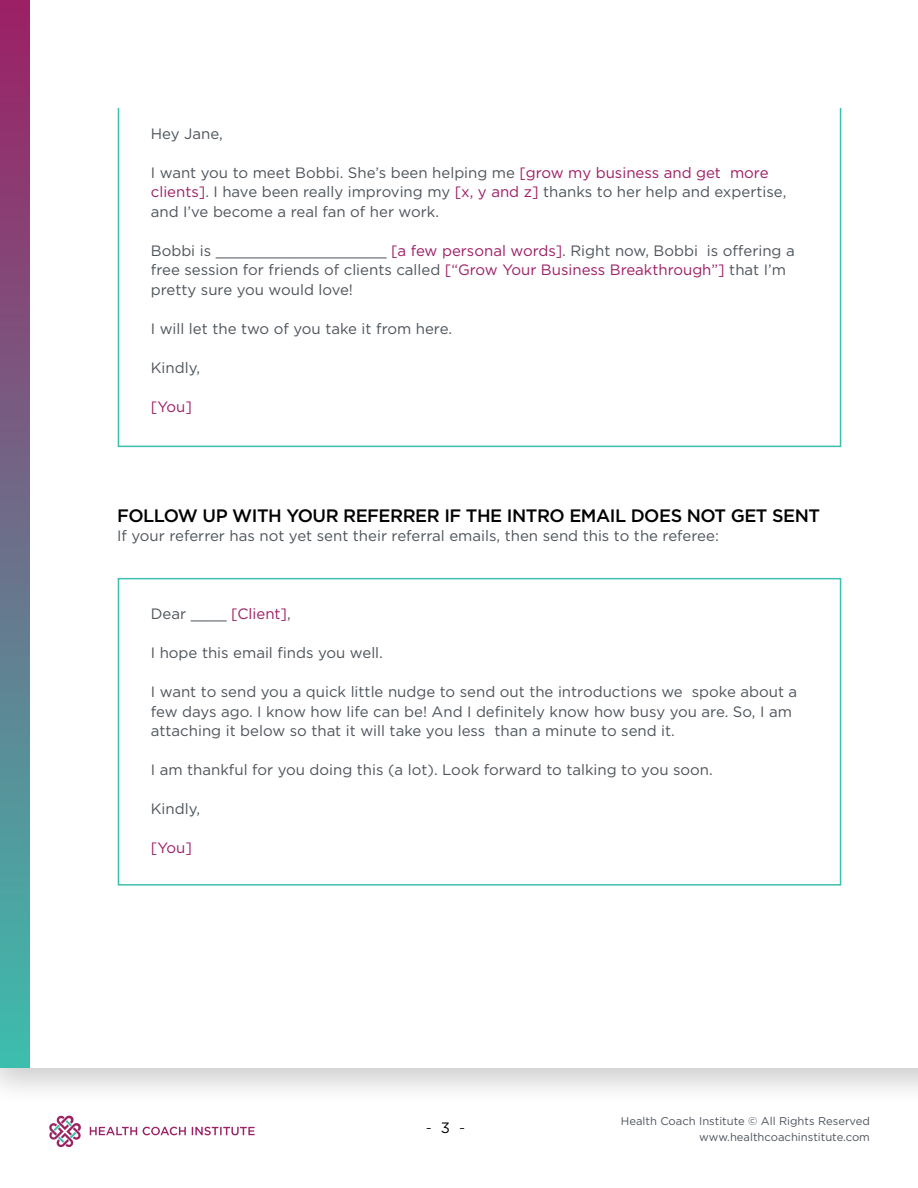
<style>
.page{position:relative;width:918px;height:1188px;background:#fff}
.page>*{position:absolute;margin:0;border:0;box-sizing:border-box;transform-origin:0 0}
.t1{font:500 18px "Gotham";letter-spacing:-.025em;color:#000}
.t2{font:15px/19.5px "Gotham";color:#4d545b}
.t3{font:15px "Gotham";letter-spacing:-.055em;color:#9d1e65}
.t4{font:300 15px "Gotham";color:#000}
.t5{font:11.25px/16.5px "Gotham";color:#4d545d;text-align:right}
.s1{color:#9d1e65}
.s2{font-weight:400}
</style>
<div class="page">
<div style="left:0;top:0;width:918px;height:1107px;background:#000;opacity:.2"></div>
<div style="left:0;top:0;width:918px;height:1068px;background:#fff"></div>
<div style="left:0;top:0;width:29px;height:1068px;background:linear-gradient(to bottom,#9d1f65,#3dbdad)"></div>
<svg style="left:90px;top:1127px;width:165px;height:8px"></svg>
<svg style="left:49px;top:1115px;width:32px;height:32px"></svg>
<div style="left:118px;top:578px;width:723px;height:308px;border:2px solid #3cbfae"></div>
<p class="t2" style="left:151px;top:124px;width:73px">Hey Jane,</p>
<p class="t2" style="left:151px;top:163px;width:637px">I want you to meet Bobbi. She’s been helping me <span class="s1">[grow my business and get more clients]</span>. I have been really improving my <span class="s1">[x, y and z]</span> thanks to her help and expertise, and I’ve become a real fan of her work.</p>
<p class="t2" style="left:151px;top:241px;width:645px">Bobbi is ___________________ <span class="s1">[a few personal words]</span>. Right now, Bobbi is offering a free session for friends of clients called <span class="s1">[“Grow Your Business Breakthrough”]</span> that I’m pretty sure you would love!</p>
<p class="t2" style="left:151px;top:319px;width:303px">I will let the two of you take it from here.</p>
<p class="t2" style="left:151px;top:358px;width:51px">Kindly,</p>
<p class="t3" style="left:151px;top:397px;width:43px">[You]</p>
<p class="t1" style="left:117px;top:504px;width:705px">FOLLOW UP WITH YOUR REFERRER IF THE INTRO EMAIL DOES NOT GET SENT</p>
<p class="t2" style="left:117px;top:526px;width:603px">If your referrer has not yet sent their referral emails, then send this to the referee:</p>
<p class="t2" style="left:151px;top:604px;width:142px">Dear ____ <span class="s1">[Client]</span>,</p>
<p class="t2" style="left:151px;top:643px;width:234px">I hope this email finds you well.</p>
<p class="t2" style="left:151px;top:682px;width:648px">I want to send you a quick little nudge to send out the introductions we spoke about a few days ago. I know how life can be! And I definitely know how busy you are. So, I am attaching it below so that it will take you less than a minute to send it.</p>
<p class="t2" style="left:151px;top:760px;width:564px">I am thankful for you doing this (a lot). Look forward to talking to you soon.</p>
<p class="t2" style="left:151px;top:799px;width:51px">Kindly,</p>
<p class="t3" style="left:151px;top:839px;width:43px">[You]</p>
<p class="t4" style="left:426px;top:1119px;width:41px">- <span class="s2">3</span> -</p>
<p class="t5" style="left:621px;top:1112px;width:251px">Health Coach Institute © All Rights Reserved www.healthcoachinstitute.com</p>
</div>
